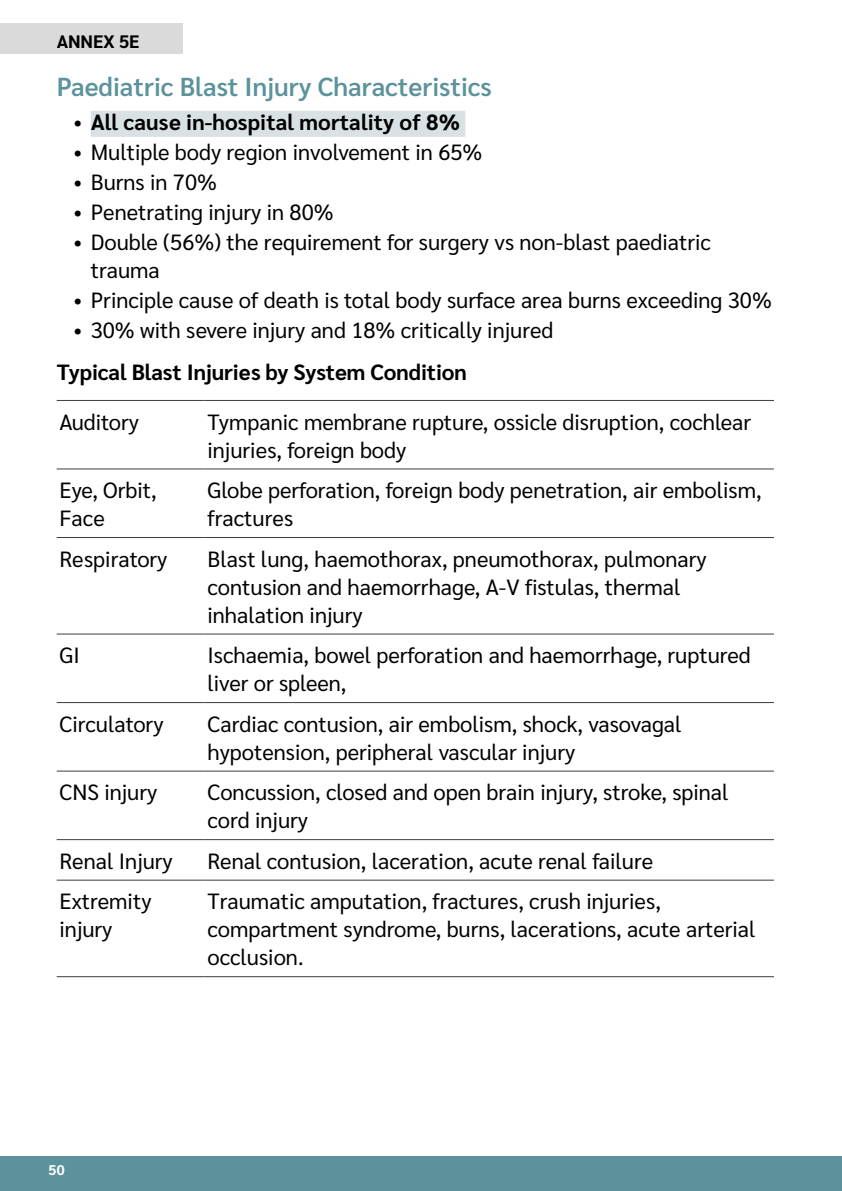
<style>
.page{position:relative;width:842px;height:1191px;background:#fff}
.page>*{position:absolute;margin:0;border:0;box-sizing:border-box;transform-origin:0 0}
.t1{font:600 26px "Sarabun";color:#5b929b}
.t2{font:22px/28px "Sarabun";color:#000}
.t3{font:700 22px "Sarabun";letter-spacing:-.005em;color:#000}
.t4{font:700 18px "Sarabun";letter-spacing:-.005em;color:#000}
.t5{font:700 14px "Sarabun";color:#fff}
.s1{font-weight:400}
</style>
<div class="page">
<div style="left:0;top:1157px;width:842px;height:34px;background:#5b929b"></div>
<div style="left:91px;top:111px;width:374px;height:26px;background:#d9e1e5"></div>
<hr style="left:57px;top:400px;width:148px;height:1px;background:#3c3c3b">
<hr style="left:205px;top:400px;width:569px;height:1px;background:#3c3c3b">
<hr style="left:57px;top:468px;width:148px;height:1px;background:#3c3c3b">
<hr style="left:205px;top:468px;width:569px;height:1px;background:#3c3c3b">
<hr style="left:57px;top:537px;width:148px;height:1px;background:#3c3c3b">
<hr style="left:205px;top:537px;width:569px;height:1px;background:#3c3c3b">
<hr style="left:57px;top:633px;width:148px;height:1px;background:#3c3c3b">
<hr style="left:205px;top:633px;width:569px;height:1px;background:#3c3c3b">
<hr style="left:57px;top:702px;width:148px;height:1px;background:#3c3c3b">
<hr style="left:205px;top:702px;width:569px;height:1px;background:#3c3c3b">
<hr style="left:57px;top:770px;width:148px;height:1px;background:#3c3c3b">
<hr style="left:205px;top:770px;width:569px;height:1px;background:#3c3c3b">
<hr style="left:57px;top:839px;width:148px;height:1px;background:#3c3c3b">
<hr style="left:205px;top:839px;width:569px;height:1px;background:#3c3c3b">
<hr style="left:57px;top:879px;width:148px;height:1px;background:#3c3c3b">
<hr style="left:205px;top:879px;width:569px;height:1px;background:#3c3c3b">
<hr style="left:57px;top:976px;width:148px;height:1px;background:#3c3c3b">
<hr style="left:205px;top:976px;width:569px;height:1px;background:#3c3c3b">
<div style="left:0;top:23px;width:182px;height:31px;background:#dadada"></div>
<p class="t4" style="left:57px;top:31px;width:84px">ANNEX 5E</p>
<p class="t1" style="left:57px;top:72px;width:437px">Paediatric Blast Injury Characteristics</p>
<p class="t3" style="left:74px;top:109px;width:388px"><span class="s1">•</span> All cause in-hospital mortality of 8%</p>
<p class="t2" style="left:74px;top:138px;width:410px">• Multiple body region involvement in 65%</p>
<p class="t2" style="left:74px;top:168px;width:145px">• Burns in 70%</p>
<p class="t2" style="left:74px;top:198px;width:261px">• Penetrating injury in 80%</p>
<p class="t2" style="left:91px;top:228px;width:622px;text-indent:-17px">• Double (56%) the requirement for surgery vs non-blast paediatric trauma</p>
<p class="t2" style="left:74px;top:286px;width:700px">• Principle cause of death is total body surface area burns exceeding 30%</p>
<p class="t2" style="left:74px;top:316px;width:481px">• 30% with severe injury and 18% critically injured</p>
<p class="t3" style="left:57px;top:359px;width:412px">Typical Blast Injuries by System Condition</p>
<p class="t2" style="left:60px;top:408px;width:81px">Auditory</p>
<p class="t2" style="left:207px;top:408px;width:545px">Tympanic membrane rupture, ossicle disruption, cochlear injuries, foreign body</p>
<p class="t2" style="left:60px;top:476px;width:99px">Eye, Orbit,<br>Face</p>
<p class="t2" style="left:207px;top:476px;width:556px">Globe perforation, foreign body penetration, air embolism, fractures</p>
<p class="t2" style="left:60px;top:545px;width:109px">Respiratory</p>
<p class="t2" style="left:207px;top:545px;width:501px">Blast lung, haemothorax, pneumothorax, pulmonary contusion and haemorrhage, A-V fistulas, thermal inhalation injury</p>
<p class="t2" style="left:60px;top:641px;width:22px">GI</p>
<p class="t2" style="left:207px;top:641px;width:545px">Ischaemia, bowel perforation and haemorrhage, ruptured liver or spleen,</p>
<p class="t2" style="left:60px;top:710px;width:105px">Circulatory</p>
<p class="t2" style="left:207px;top:710px;width:476px">Cardiac contusion, air embolism, shock, vasovagal hypotension, peripheral vascular injury</p>
<p class="t2" style="left:60px;top:778px;width:99px">CNS injury</p>
<p class="t2" style="left:207px;top:778px;width:523px">Concussion, closed and open brain injury, stroke, spinal cord injury</p>
<p class="t2" style="left:60px;top:847px;width:115px">Renal Injury</p>
<p class="t2" style="left:207px;top:847px;width:447px">Renal contusion, laceration, acute renal failure</p>
<p class="t2" style="left:60px;top:887px;width:93px">Extremity injury</p>
<p class="t2" style="left:207px;top:887px;width:549px">Traumatic amputation, fractures, crush injuries, compartment syndrome, burns, lacerations, acute arterial occlusion.</p>
<p class="t5" style="left:49px;top:1162px;width:18px">50</p>
</div>
